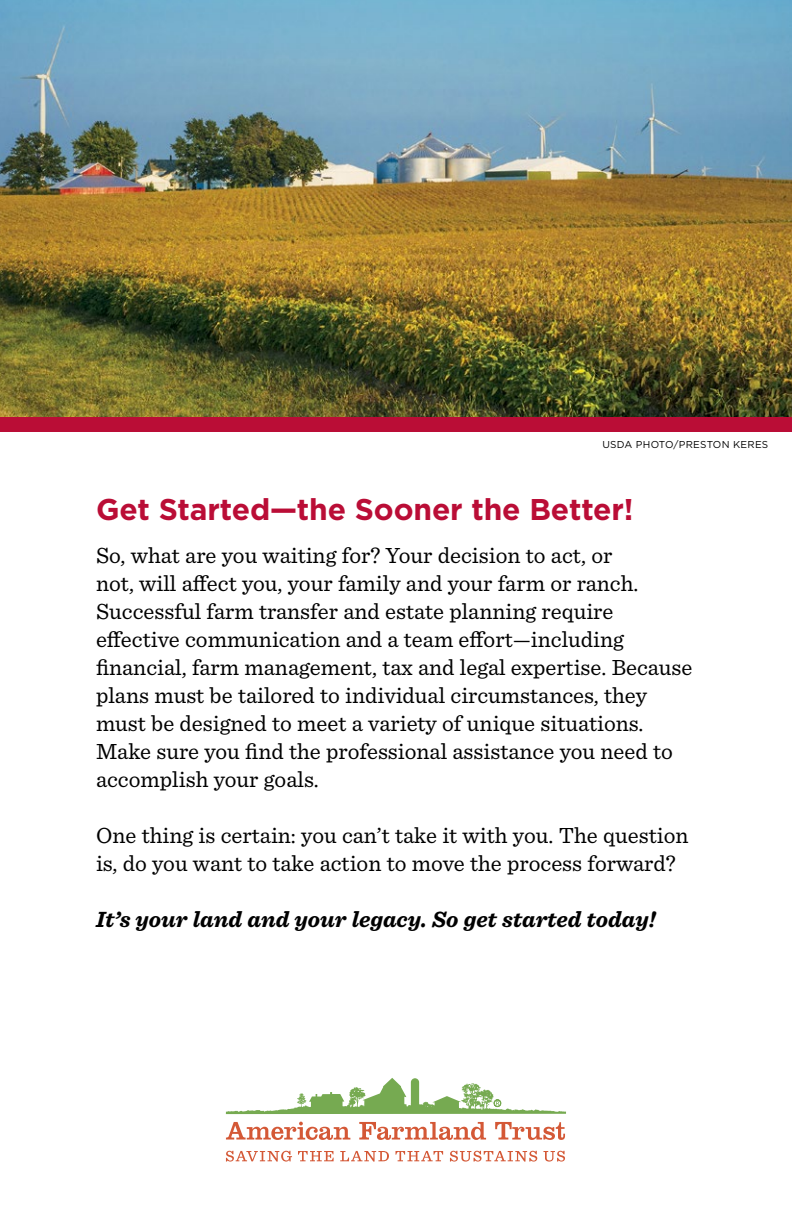
<style>
.page{position:relative;width:792px;height:1224px;background:#fff}
.page>*{position:absolute;margin:0;border:0;box-sizing:border-box;transform-origin:0 0}
.t1{font:700 30px "Gotham";letter-spacing:-.005em;color:#ba0d36}
.t2{font:23px/28px "Sentinel";color:#000}
.t3{font:italic 700 23px "Sentinel";color:#000}
.t4{font:10px "Gotham";letter-spacing:.025em;color:#000}
</style>
<div class="page">
<img style="left:0;top:0;width:792px;height:417px">
<div style="left:0;top:417px;width:792px;height:15px;background:#ba0d36"></div>
<svg style="left:226px;top:1122px;width:124px;height:18px"></svg>
<svg style="left:359px;top:1122px;width:127px;height:18px"></svg>
<svg style="left:495px;top:1122px;width:70px;height:18px"></svg>
<svg style="left:226px;top:1151px;width:66px;height:11px"></svg>
<svg style="left:298px;top:1151px;width:36px;height:10px"></svg>
<svg style="left:340px;top:1151px;width:49px;height:11px"></svg>
<svg style="left:395px;top:1151px;width:48px;height:10px"></svg>
<svg style="left:450px;top:1151px;width:87px;height:11px"></svg>
<svg style="left:543px;top:1151px;width:22px;height:11px"></svg>
<svg style="left:225px;top:1078px;width:341px;height:36px"></svg>
<p class="t4" style="left:602px;top:439px;width:167px">USDA PHOTO/PRESTON KERES</p>
<h1 class="t1" style="left:96px;top:492px;width:539px">Get Started—the Sooner the Better!</h1>
<p class="t2" style="left:96px;top:540px;width:598px">So, what are you waiting for? Your decision to act, or<br>not, will affect you, your family and your farm or ranch.<br>Successful farm transfer and estate planning require effective communication and a team effort—including financial, farm management, tax and legal expertise. Because plans must be tailored to individual circumstances, they must be designed to meet a variety of unique situations.<br>Make sure you find the professional assistance you need to accomplish your goals.</p>
<p class="t2" style="left:96px;top:820px;width:594px">One thing is certain: you can’t take it with you. The question is, do you want to take action to move the process forward?</p>
<p class="t3" style="left:96px;top:901px;width:561px">It’s your land and your legacy. So get started today!</p>
</div>
